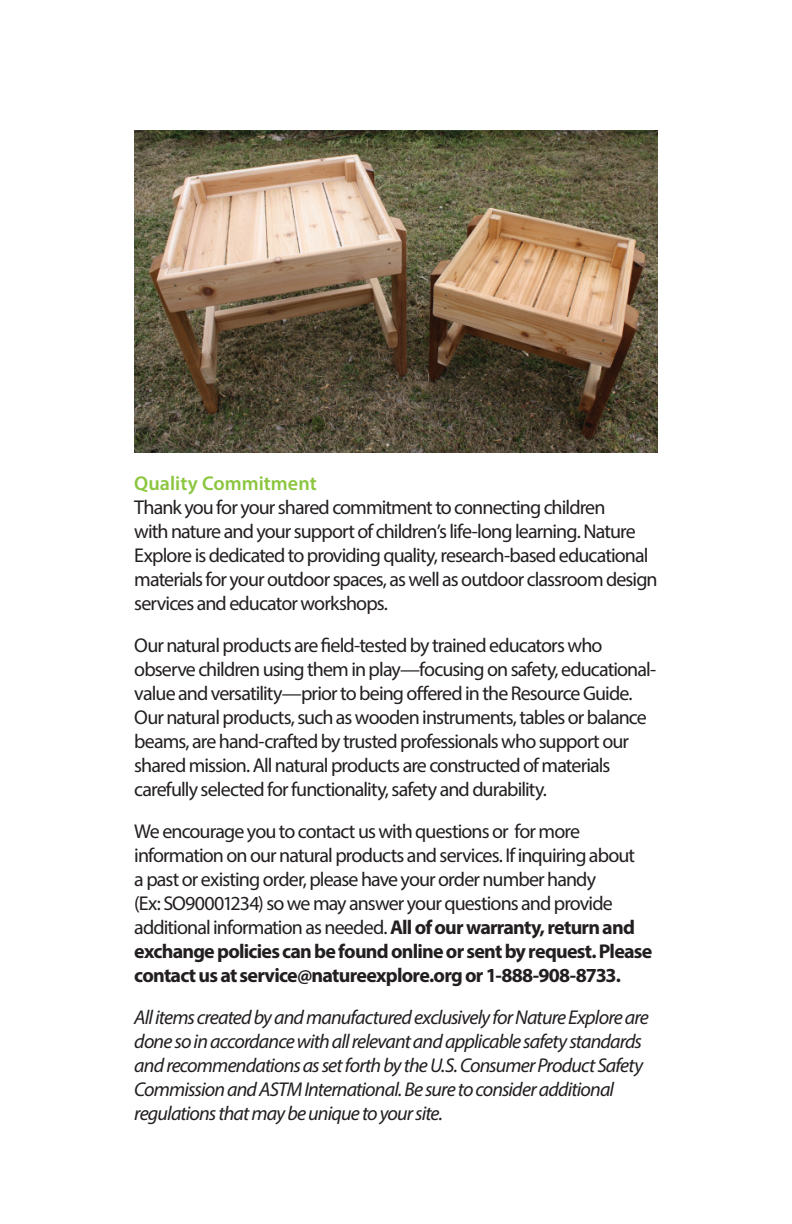
<style>
.page{position:relative;width:792px;height:1224px;background:#fff}
.page>*{position:absolute;margin:0;border:0;box-sizing:border-box;transform-origin:0 0}
.t1{font:20px/24px "Myriad Pro";letter-spacing:-.045em;color:#231f20}
.t2{font:italic 20px/24px "Myriad Pro";letter-spacing:-.04em;color:#231f20}
.t3{font:600 20px "Myriad Pro";color:#8bc63e}
.s1{font-weight:700}
</style>
<div class="page">
<img style="left:134px;top:130px;width:524px;height:323px">
<p class="t3" style="left:134px;top:470px;width:184px">Quality Commitment</p>
<p class="t1" style="left:134px;top:495px;width:525px">Thank you for your shared commitment to connecting children<br>with nature and your support of children’s life-long learning. Nature Explore is dedicated to providing quality, research-based educational materials for your outdoor spaces, as well as outdoor classroom design services and educator workshops.</p>
<p class="t1" style="left:134px;top:633px;width:524px">Our natural products are field-tested by trained educators who observe children using them in play—focusing on safety, educational&shy;value and versatility—prior to being offered in the Resource Guide.<br>Our natural products, such as wooden instruments, tables or balance beams, are hand-crafted by trusted professionals who support our shared mission. All natural products are constructed of materials carefully selected for functionality, safety and durability.</p>
<p class="t1" style="left:134px;top:819px;width:520px">We encourage you to contact us with questions or for more information on our natural products and services. If inquiring about<br>a past or existing order, please have your order number handy<br>(Ex: SO90001234) so we may answer your questions and provide additional information as needed. <span class="s1">All of our warranty, return and exchange policies can be found online or sent by request. Please contact us at service@natureexplore.org or 1-888-908-8733.</span></p>
<p class="t2" style="left:134px;top:1005px;width:516px">All items created by and manufactured exclusively for Nature Explore are done so in accordance with all relevant and applicable safety standards and recommendations as set forth by the U.S. Consumer Product Safety Commission and ASTM International. Be sure to consider additional regulations that may be unique to your site.</p>
</div>
